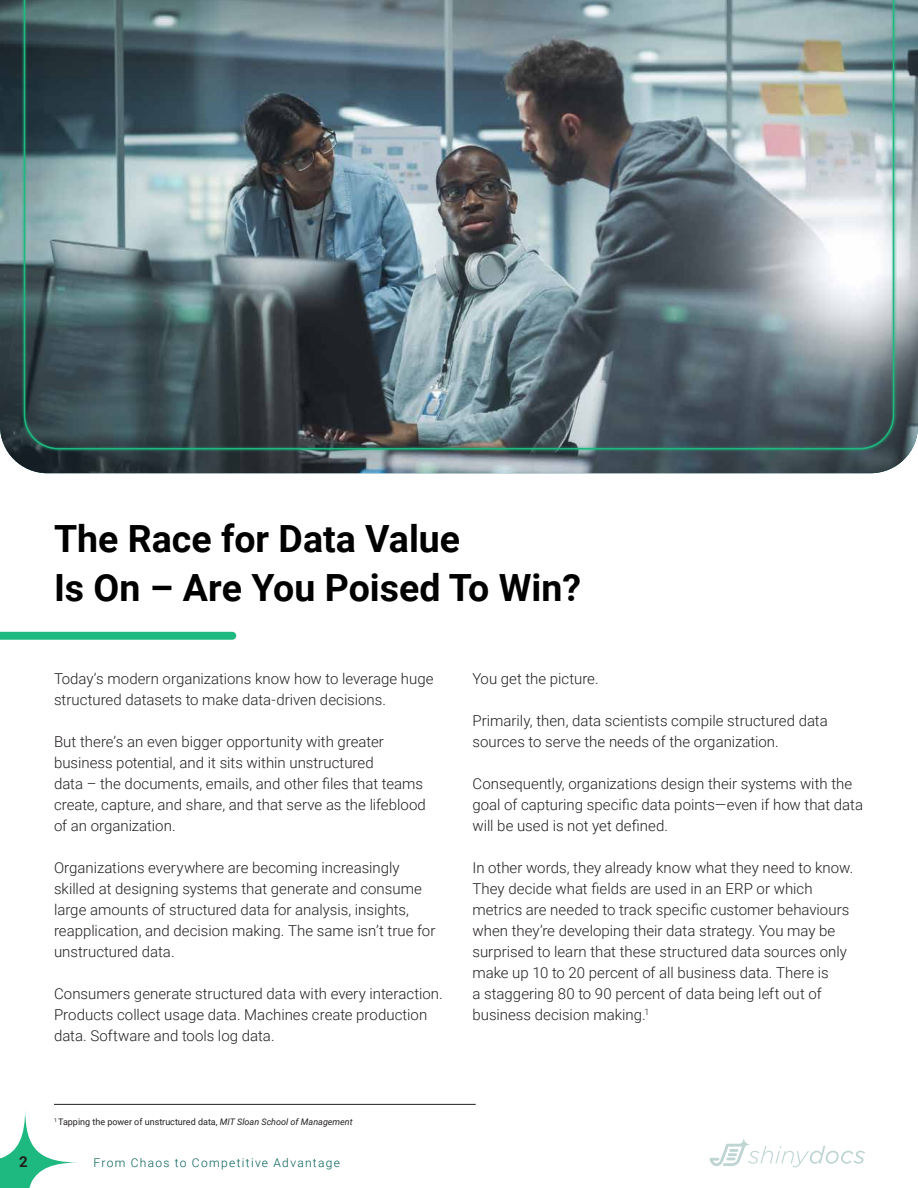
<style>
.page{position:relative;width:918px;height:1188px;background:#fff}
.page>*{position:absolute;margin:0;border:0;box-sizing:border-box;transform-origin:0 0}
.H1_-_25pt{font:700 37.5px/49.5px "Roboto";color:#000}
.Body_-_10pt{font:300 15px/21px "Roboto";color:#231f20}
.t1{font:700 15px "Roboto";color:#231f20}
.t2{font:300 12px "Roboto";letter-spacing:.11em;color:#045d56}
.Annotation_Attributi{font:9px "Roboto";color:#231f20}
.s1{font-style:italic}
</style>
<div class="page">
<svg style="left:0;top:1110px;width:78px;height:78px"></svg>
<svg style="left:709px;top:1138px;width:156px;height:29px"></svg>
<svg style="left:0;top:632px;width:236px;height:8px;background:#26bb84"></svg>
<img style="left:0;top:0;width:918px;height:473px">
<img style="left:24px;top:0;width:870px;height:449px">
<hr style="left:54px;top:1104px;width:422px;height:1px;background:#231f20">
<p class="H1_-_25pt" style="left:54px;top:512px;width:529px">The Race for Data Value<br>Is On – Are You Poised To Win?</p>
<p class="Body_-_10pt" style="left:54px;top:668px;width:381px">Today’s modern organizations know how to leverage huge structured datasets to make data-driven decisions.</p>
<p class="Body_-_10pt" style="left:54px;top:731px;width:373px">But there’s an even bigger opportunity with greater business potential, and it sits within unstructured<br>data – the documents, emails, and other files that teams create, capture, and share, and that serve as the lifeblood of an organization.</p>
<p class="Body_-_10pt" style="left:54px;top:857px;width:383px">Organizations everywhere are becoming increasingly skilled at designing systems that generate and consume large amounts of structured data for analysis, insights, reapplication, and decision making. The same isn’t true for unstructured data.</p>
<p class="Body_-_10pt" style="left:54px;top:983px;width:390px">Consumers generate structured data with every interaction.<br>Products collect usage data. Machines create production data. Software and tools log data.</p>
<p class="Annotation_Attributi" style="left:54px;top:1115px;width:300px"><sup>1</sup> Tapping the power of unstructured data, <span class="s1">MIT Sloan School of Management</span></p>
<p class="t1" style="left:19px;top:1151px;width:10px">2</p>
<p class="t2" style="left:94px;top:1154px;width:248px">From Chaos to Competitive Advantage</p>
<p class="Body_-_10pt" style="left:472px;top:668px;width:128px">You get the picture.</p>
<p class="Body_-_10pt" style="left:472px;top:710px;width:357px">Primarily, then, data scientists compile structured data sources to serve the needs of the organization.</p>
<p class="Body_-_10pt" style="left:472px;top:773px;width:392px">Consequently, organizations design their systems with the goal of capturing specific data points—even if how that data will be used is not yet defined.</p>
<p class="Body_-_10pt" style="left:472px;top:857px;width:382px">In other words, they already know what they need to know.<br>They decide what fields are used in an ERP or which metrics are needed to track specific customer behaviours when they’re developing their data strategy. You may be surprised to learn that these structured data sources only make up 10 to 20 percent of all business data. There is<br>a staggering 80 to 90 percent of data being left out of business decision making.<sup>1</sup></p>
</div>
